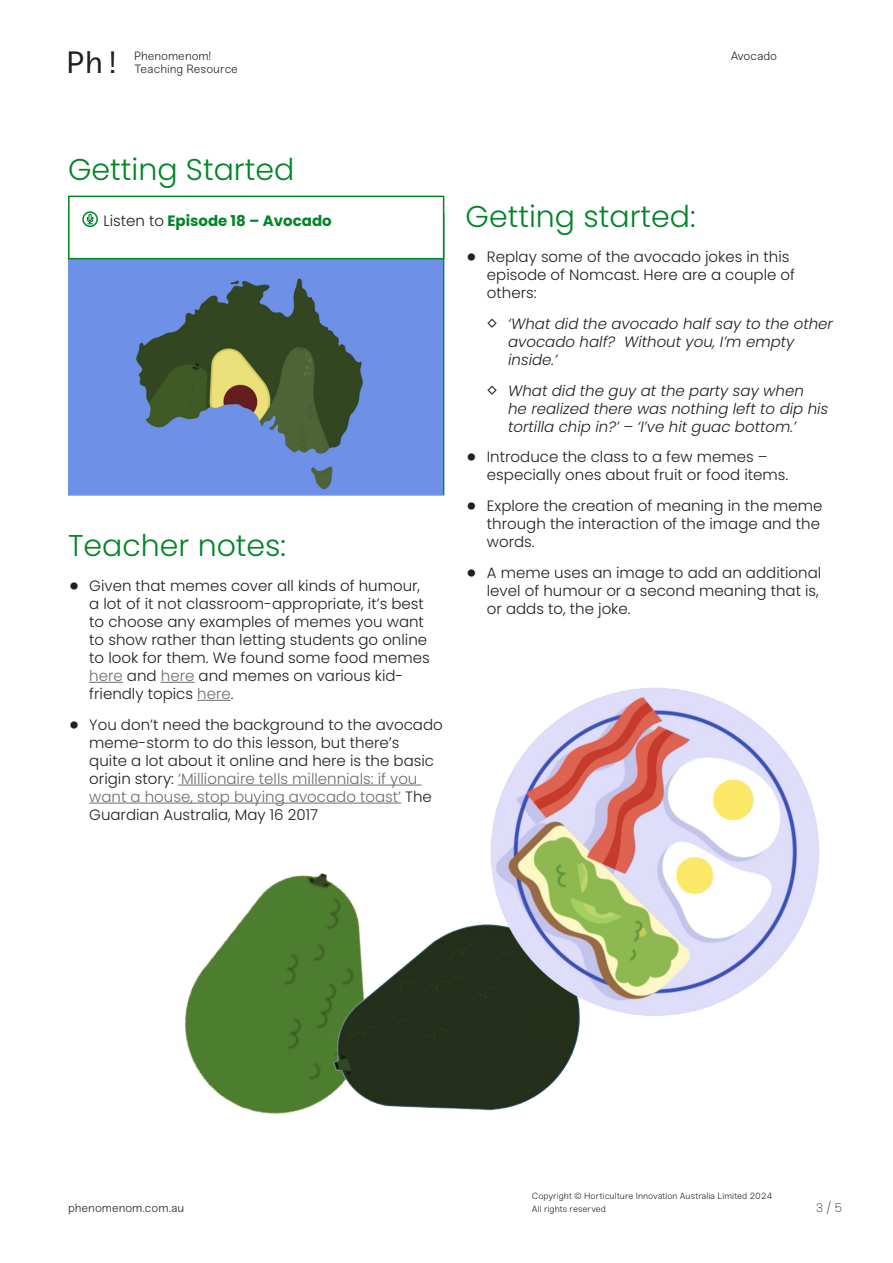
<style>
.page{position:relative;width:893px;height:1263px;background:#fff}
.page>*{position:absolute;margin:0;border:0;box-sizing:border-box;transform-origin:0 0}
.t1{font:30.75px "Sneak Mono";color:#231f20}
.Nomcast_H3__green___Lesson{font:300 30px "Poppins";color:#008527}
.t2{font:300 15px/18px "Poppins";color:#231f20}
.t3{font:italic 300 15px/18px "Poppins";color:#231f20}
.Nomcast_Body_10{font:700 15px "Poppins";color:#008527}
.t4{font:300 12px/13.5px "Sneak";color:#231f20}
.t5{font:200 12px "Poppins";color:#231f20}
.t6{font:300 9px "Sneak";letter-spacing:-.005em;color:#231f20}
.s1{font-weight:300;color:#231f20}
.s2{font-weight:700;font-size:24px}
.s3{color:#6c6d70}
.s4{font-style:normal;font-size:19.5px}
</style>
<div class="page">
<img style="left:184px;top:873px;width:169px;height:241px">
<img style="left:318px;top:905px;width:257px;height:209px">
<img style="left:69px;top:260px;width:374px;height:235px">
<img style="left:466px;top:687px;width:354px;height:361px">
<div style="left:82px;top:211px;width:16px;height:16px;border:2px solid #008527;border-radius:50%"></div>
<svg style="left:86px;top:214px;width:8px;height:10px"></svg>
<div style="left:68px;top:196px;width:376px;height:63px;border:2px solid #008527"></div>
<hr style="left:89px;top:682px;width:34px;height:1px;background:#6c6d70">
<hr style="left:161px;top:682px;width:33px;height:1px;background:#6c6d70">
<hr style="left:197px;top:700px;width:34px;height:1px;background:#6c6d70">
<hr style="left:178px;top:785px;width:244px;height:1px;background:#6c6d70">
<hr style="left:89px;top:803px;width:312px;height:1px;background:#6c6d70">
<h1 class="t1" style="left:66px;top:44px;width:57px">Ph!</h1>
<p class="t4" style="left:134px;top:49px;width:105px">Phenomenom!<br>Teaching Resource</p>
<p class="t4" style="left:731px;top:49px;width:48px">Avocado</p>
<p class="Nomcast_H3__green___Lesson" style="left:68px;top:152px;width:228px">Getting Started</p>
<p class="Nomcast_Body_10" style="left:104px;top:212px;width:230px"><span class="s1">Listen to</span> Episode 18 – Avocado</p>
<p class="Nomcast_H3__green___Lesson" style="left:68px;top:528px;width:220px">Teacher notes:</p>
<p class="t2" style="left:89px;top:577px;width:342px;text-indent:-21px"><span class="s2">•</span> Given that memes cover all kinds of humour, a lot of it not classroom-appropriate, it’s best to choose any examples of memes you want to show rather than letting students go online to look for them. We found some food memes <span class="s3">here</span> and <span class="s3">here</span> and memes on various kid&shy;friendly topics <span class="s3">here</span>.</p>
<p class="t2" style="left:89px;top:716px;width:355px;text-indent:-21px"><span class="s2">•</span> You don’t need the background to the avocado meme-storm to do this lesson, but there’s<br>quite a lot about it online and here is the basic origin story: <span class="s3">‘Millionaire tells millennials: if you want a house, stop buying avocado toast’</span> The Guardian Australia, May 16 2017</p>
<p class="Nomcast_H3__green___Lesson" style="left:466px;top:199px;width:232px">Getting started:</p>
<p class="t2" style="left:487px;top:248px;width:310px;text-indent:-21px"><span class="s2">•</span> Replay some of the avocado jokes in this episode of Nomcast. Here are a couple of others:</p>
<p class="t3" style="left:508px;top:315px;width:326px;text-indent:-21px"><span class="s4">◊</span> ‘What did the avocado half say to the other avocado half? Without you, I’m empty inside.’</p>
<p class="t3" style="left:508px;top:381px;width:322px;text-indent:-21px"><span class="s4">◊</span> What did the guy at the party say when<br>he realized there was nothing left to dip his tortilla chip in?’ – ‘I’ve hit guac bottom.’</p>
<p class="t2" style="left:487px;top:448px;width:303px;text-indent:-21px"><span class="s2">•</span> Introduce the class to a few memes – especially ones about fruit or food items.</p>
<p class="t2" style="left:487px;top:497px;width:337px;text-indent:-21px"><span class="s2">•</span> Explore the creation of meaning in the meme through the interaction of the image and the words.</p>
<p class="t2" style="left:487px;top:564px;width:336px;text-indent:-21px"><span class="s2">•</span> A meme uses an image to add an additional level of humour or a second meaning that is, or adds to, the joke.</p>
<p class="t6" style="left:532px;top:1191px;width:242px">Copyright © Horticulture Innovation Australia Limited 2024</p>
<p class="t4" style="left:68px;top:1201px;width:118px">phenomenom.com.au</p>
<p class="t6" style="left:532px;top:1203px;width:76px">All rights reserved</p>
<p class="t5" style="left:816px;top:1201px;width:27px">3 / 5</p>
</div>
